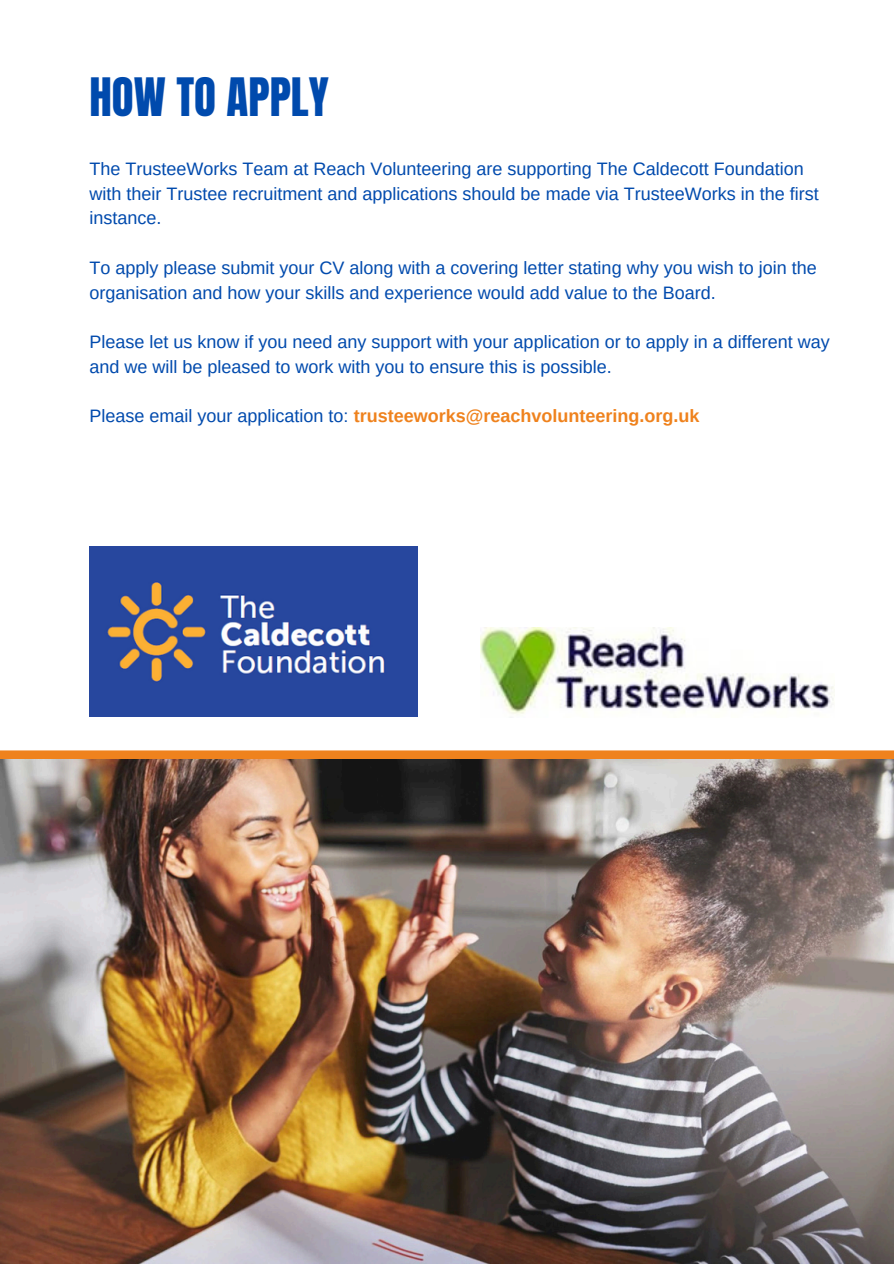
<style>
.page{position:relative;width:894px;height:1264px;background:#fff}
.page>*{position:absolute;margin:0;border:0;box-sizing:border-box;transform-origin:0 0}
.t1{font:45px "Anton";color:#004aad}
.t2{font:18px/24.8px "Arimo";color:#004aad}
.t3{font:700 18px "Arimo";color:#ef821d}
.s1{font-weight:400;color:#004aad}
</style>
<div class="page">
<div style="left:0;top:750px;width:893px;height:9px;background:#ef821d"></div>
<img style="left:0;top:759px;width:893px;height:504px">
<img style="left:89px;top:547px;width:328px;height:169px">
<img style="left:480px;top:627px;width:353px;height:88px">
<h1 class="t1" style="left:89px;top:65px;width:241px">HOW TO APPLY</h1>
<p class="t2" style="left:89px;top:156px;width:730px">The TrusteeWorks Team at Reach Volunteering are supporting The Caldecott Foundation with their Trustee recruitment and applications should be made via TrusteeWorks in the first instance.</p>
<p class="t2" style="left:89px;top:255px;width:728px">To apply please submit your CV along with a covering letter stating why you wish to join the organisation and how your skills and experience would add value to the Board.</p>
<p class="t2" style="left:89px;top:329px;width:741px">Please let us know if you need any support with your application or to apply in a different way and we will be pleased to work with you to ensure this is possible.</p>
<p class="t3" style="left:89px;top:406px;width:611px"><span class="s1">Please email your application to:</span> trusteeworks@reachvolunteering.org.uk</p>
</div>
